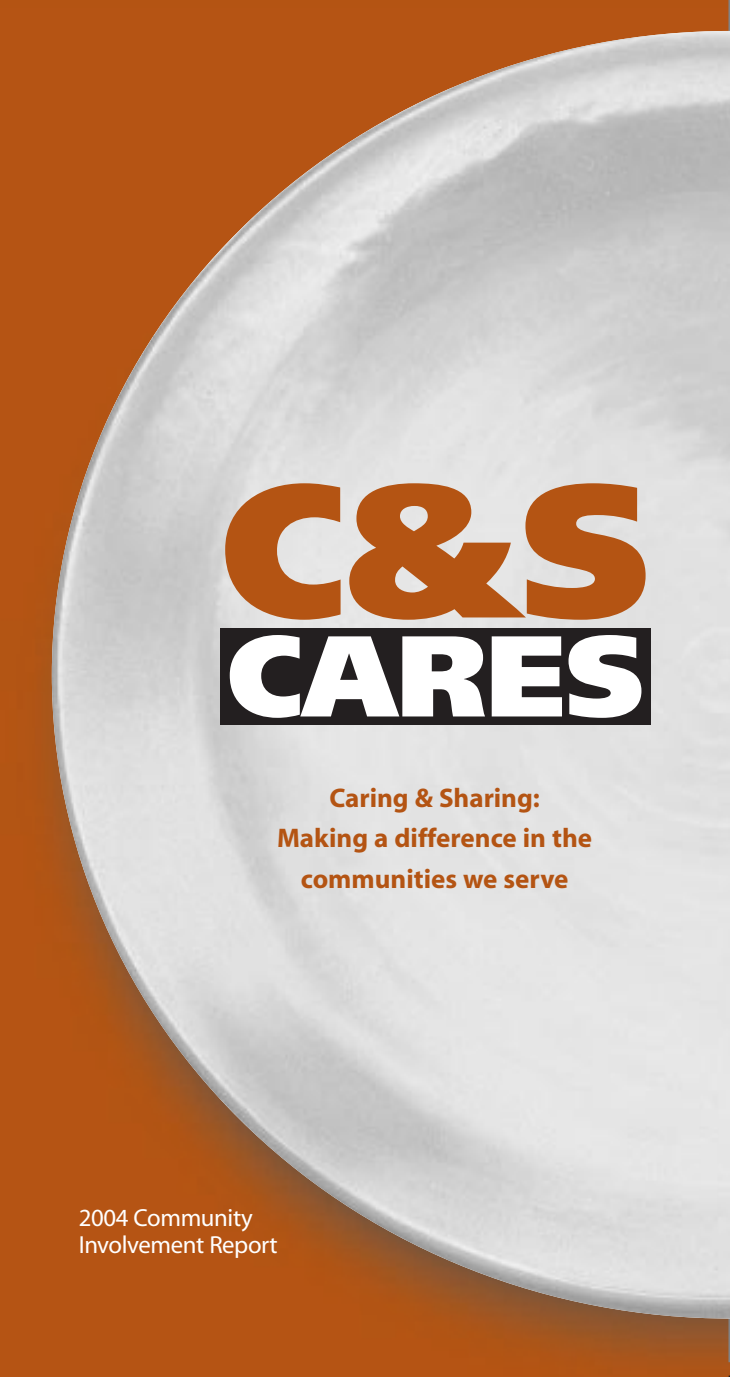
<style>
.page{position:relative;width:730px;height:1377px;background:#fff}
.page>*{position:absolute;margin:0;border:0;box-sizing:border-box;transform-origin:0 0}
.t1{font:900 189px "Frutiger";color:#b45413}
.t2{font:900 114.75px "Frutiger";color:#fff}
.t3{font:700 27px/40.5px "Myriad";color:#b45413;text-align:center}
.t4{font:24.75px/27px "Myriad";letter-spacing:-.015em;color:#fff}
</style>
<div class="page">
<img style="left:0;top:8px;width:729px;height:1368px">
<hr style="left:728px;top:0;width:1px;height:1362px;background:#808285">
<img style="left:52px;top:31px;width:677px;height:1288px">
<div style="left:220px;top:628px;width:430px;height:97px;background:#231f20"></div>
<h1 class="t1" style="left:221px;top:476px;width:430px">C&amp;S</h1>
<h2 class="t2" style="left:227px;top:630px;width:418px">CARES</h2>
<p class="t3" style="left:277px;top:780px;width:316px">Caring &amp; Sharing:<br>Making a difference in the communities we serve</p>
<p class="t4" style="left:79px;top:1206px;width:200px">2004 Community<br>Involvement Report</p>
</div>
